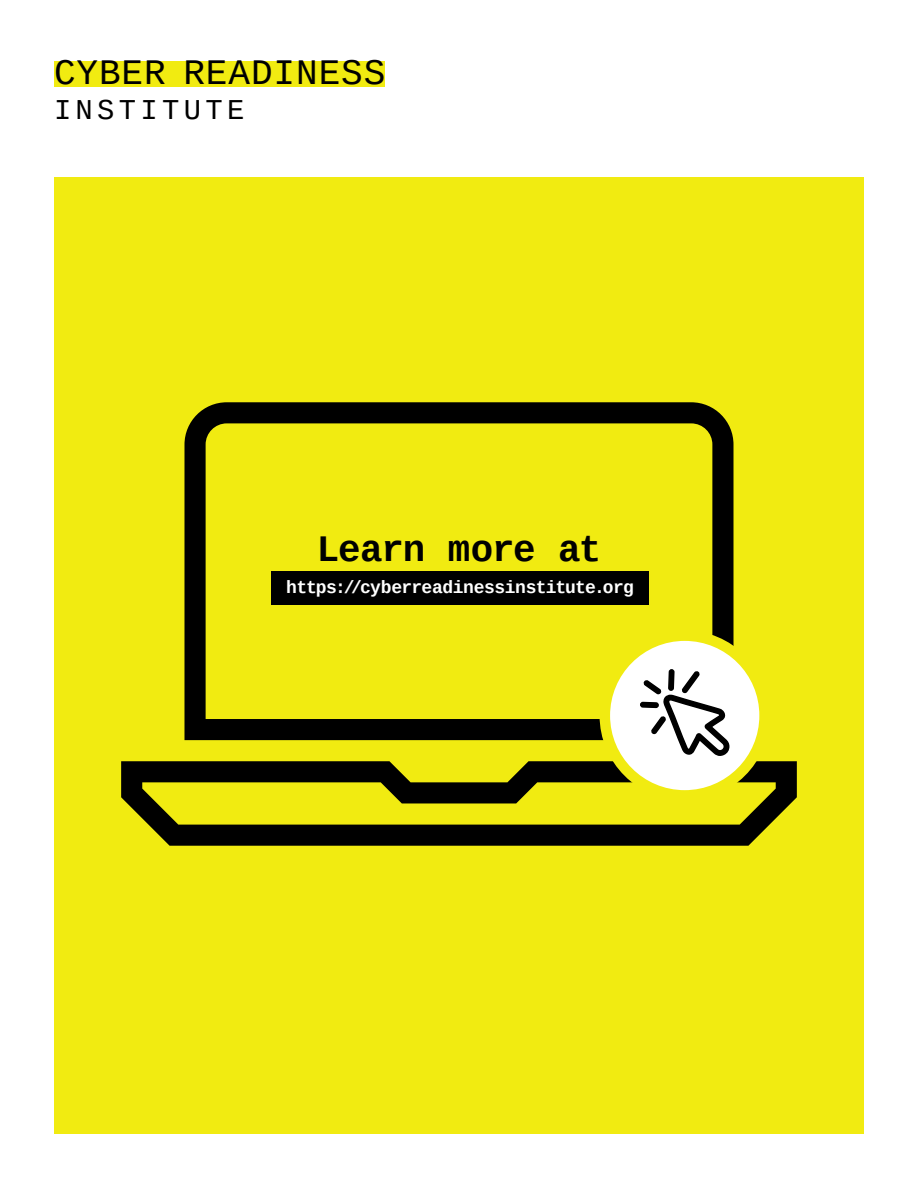
<style>
.page{position:relative;width:918px;height:1188px;background:#fff}
.page>*{position:absolute;margin:0;border:0;box-sizing:border-box;transform-origin:0 0}
.t1{font:700 37.5px "Cousine";letter-spacing:-.03em;color:#000}
.t2{font:36.15px "Cousine";letter-spacing:.025em;color:#000}
.t3{font:28.8px "Cousine";letter-spacing:.15em;color:#000}
.t4{font:700 18px "Cousine";letter-spacing:-.035em;color:#fff}
</style>
<div class="page">
<div style="left:54px;top:177px;width:810px;height:957px;background:#f1eb11"></div>
<svg style="left:121px;top:761px;width:676px;height:85px"></svg>
<svg style="left:184px;top:402px;width:550px;height:338px"></svg>
<svg style="left:605px;top:636px;width:160px;height:159px;background:#fcfbdb"></svg>
<div style="left:600px;top:630px;width:170px;height:171px;border:10px solid #f1eb11;border-radius:50%"></div>
<svg style="left:639px;top:668px;width:91px;height:89px;background:#c3c3c3"></svg>
<div style="left:54px;top:62px;width:331px;height:25px;background:#f1eb11"></div>
<div style="left:271px;top:571px;width:378px;height:34px;background:#000"></div>
<h2 class="t2" style="left:54px;top:48px;width:333px">CYBER READINESS</h2>
<h3 class="t3" style="left:54px;top:90px;width:192px">INSTITUTE</h3>
<h1 class="t1" style="left:317px;top:524px;width:286px">Learn more at</h1>
<p class="t4" style="left:286px;top:576px;width:349px">https://cyberreadinessinstitute.org</p>
</div>
